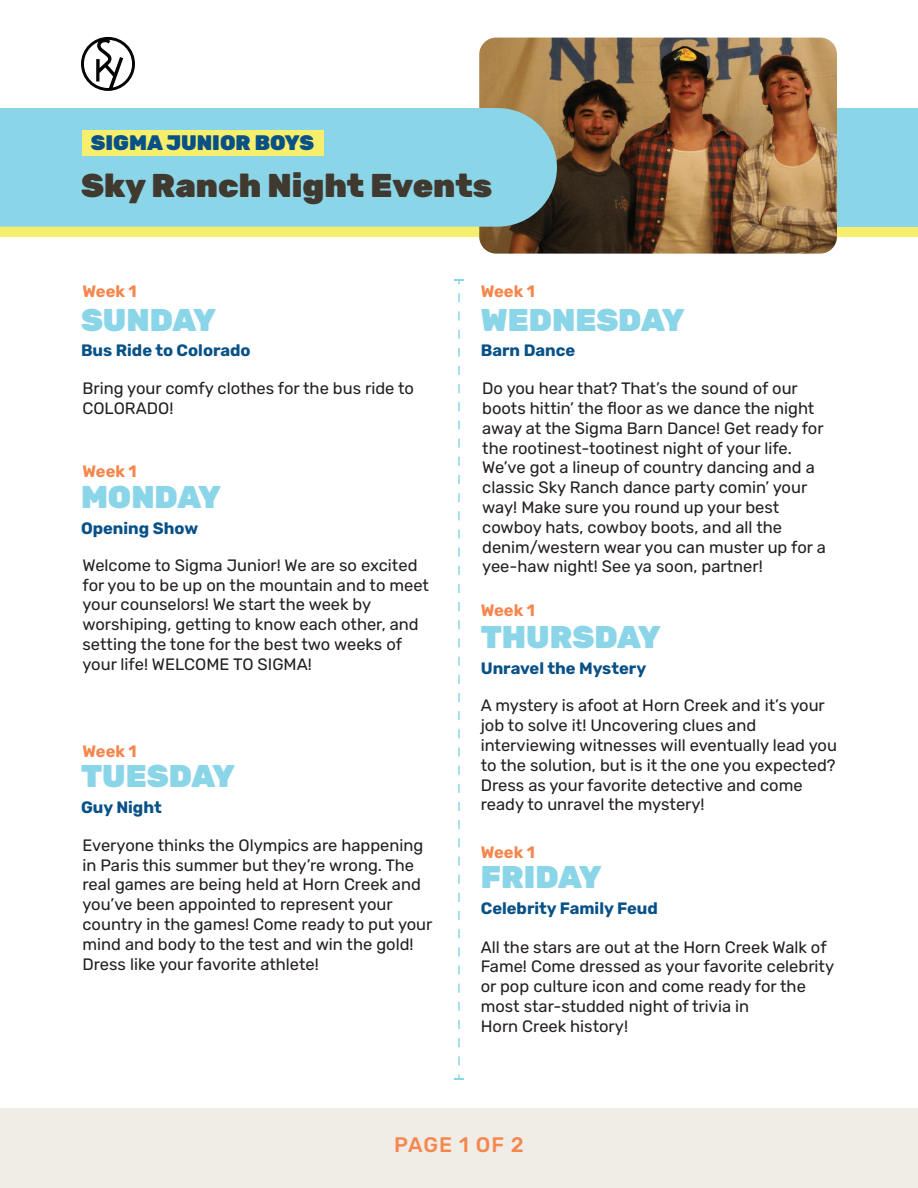
<style>
.page{position:relative;width:918px;height:1188px;background:#fff}
.page>*{position:absolute;margin:0;border:0;box-sizing:border-box;transform-origin:0 0}
.t1{font:900 33px "Rubik";color:#40392f}
.t2{font:900 31.5px "Rubik";color:#8bd5e8}
.t3{font:900 21px "Rubik";color:#075187}
.t4{font:500 21px "Rubik";letter-spacing:.045em;color:#f5874e}
.t5{font:16.5px/19.8px "Rubik";color:#231f20}
.t6{font:700 16.5px "Rubik";color:#075187}
.t7{font:700 16.5px "Rubik";color:#f5874e}
</style>
<div class="page">
<svg style="left:454px;top:279px;width:10px;height:5px"></svg>
<svg style="left:454px;top:293px;width:10px;height:787px"></svg>
<div style="left:0;top:108px;width:918px;height:129px;background:#f6ef6d"></div>
<svg style="left:81px;top:37px;width:54px;height:54px"></svg>
<img style="left:479px;top:38px;width:358px;height:216px">
<div style="left:0;top:108px;width:557px;height:119px;background:#8bd5e8"></div>
<div style="left:83px;top:130px;width:241px;height:25px;background:#f6ef6d"></div>
<div style="left:837px;top:108px;width:81px;height:119px;background:#8bd5e8"></div>
<div style="left:0;top:1108px;width:918px;height:80px;background:#f0ece6"></div>
<p class="t3" style="left:91px;top:130px;width:225px">SIGMA JUNIOR BOYS</p>
<h1 class="t1" style="left:81px;top:165px;width:413px">Sky Ranch Night Events</h1>
<p class="t7" style="left:83px;top:281px;width:56px">Week 1</p>
<h2 class="t2" style="left:81px;top:301px;width:136px">SUNDAY</h2>
<p class="t6" style="left:81px;top:341px;width:171px">Bus Ride to Colorado</p>
<p class="t5" style="left:83px;top:379px;width:333px">Bring your comfy clothes for the bus ride to<br>COLORADO!</p>
<p class="t7" style="left:83px;top:462px;width:56px">Week 1</p>
<h2 class="t2" style="left:81px;top:478px;width:141px">MONDAY</h2>
<p class="t6" style="left:81px;top:518px;width:119px">Opening Show</p>
<p class="t5" style="left:83px;top:556px;width:348px">Welcome to Sigma Junior! We are so excited for you to be up on the mountain and to meet your counselors! We start the week by worshiping, getting to know each other, and setting the tone for the best two weeks of your life! WELCOME TO SIGMA!</p>
<p class="t7" style="left:83px;top:741px;width:56px">Week 1</p>
<h2 class="t2" style="left:81px;top:757px;width:155px">TUESDAY</h2>
<p class="t6" style="left:81px;top:797px;width:82px">Guy Night</p>
<p class="t5" style="left:83px;top:836px;width:351px">Everyone thinks the Olympics are happening in Paris this summer but they’re wrong. The real games are being held at Horn Creek and you’ve been appointed to represent your country in the games! Come ready to put your mind and body to the test and win the gold!<br>Dress like your favorite athlete!</p>
<p class="t7" style="left:481px;top:281px;width:56px">Week 1</p>
<h2 class="t2" style="left:481px;top:301px;width:205px">WEDNESDAY</h2>
<p class="t6" style="left:481px;top:341px;width:96px">Barn Dance</p>
<p class="t5" style="left:482px;top:379px;width:345px">Do you hear that? That’s the sound of our boots hittin’ the floor as we dance the night away at the Sigma Barn Dance! Get ready for the rootinest-tootinest night of your life.<br>We’ve got a lineup of country dancing and a classic Sky Ranch dance party comin’ your way! Make sure you round up your best cowboy hats, cowboy boots, and all the denim/western wear you can muster up for a yee-haw night! See ya soon, partner!</p>
<p class="t7" style="left:481px;top:601px;width:56px">Week 1</p>
<h2 class="t2" style="left:481px;top:618px;width:181px">THURSDAY</h2>
<p class="t6" style="left:481px;top:658px;width:167px">Unravel the Mystery</p>
<p class="t5" style="left:481px;top:696px;width:358px">A mystery is afoot at Horn Creek and it’s your job to solve it! Uncovering clues and interviewing witnesses will eventually lead you to the solution, but is it the one you expected?<br>Dress as your favorite detective and come ready to unravel the mystery!</p>
<p class="t7" style="left:481px;top:842px;width:56px">Week 1</p>
<h2 class="t2" style="left:481px;top:859px;width:122px">FRIDAY</h2>
<p class="t6" style="left:481px;top:899px;width:179px">Celebrity Family Feud</p>
<p class="t5" style="left:481px;top:937px;width:355px">All the stars are out at the Horn Creek Walk of Fame! Come dressed as your favorite celebrity or pop culture icon and come ready for the most star-studded night of trivia in<br>Horn Creek history!</p>
<p class="t4" style="left:394px;top:1133px;width:131px">PAGE 1 OF 2</p>
</div>
